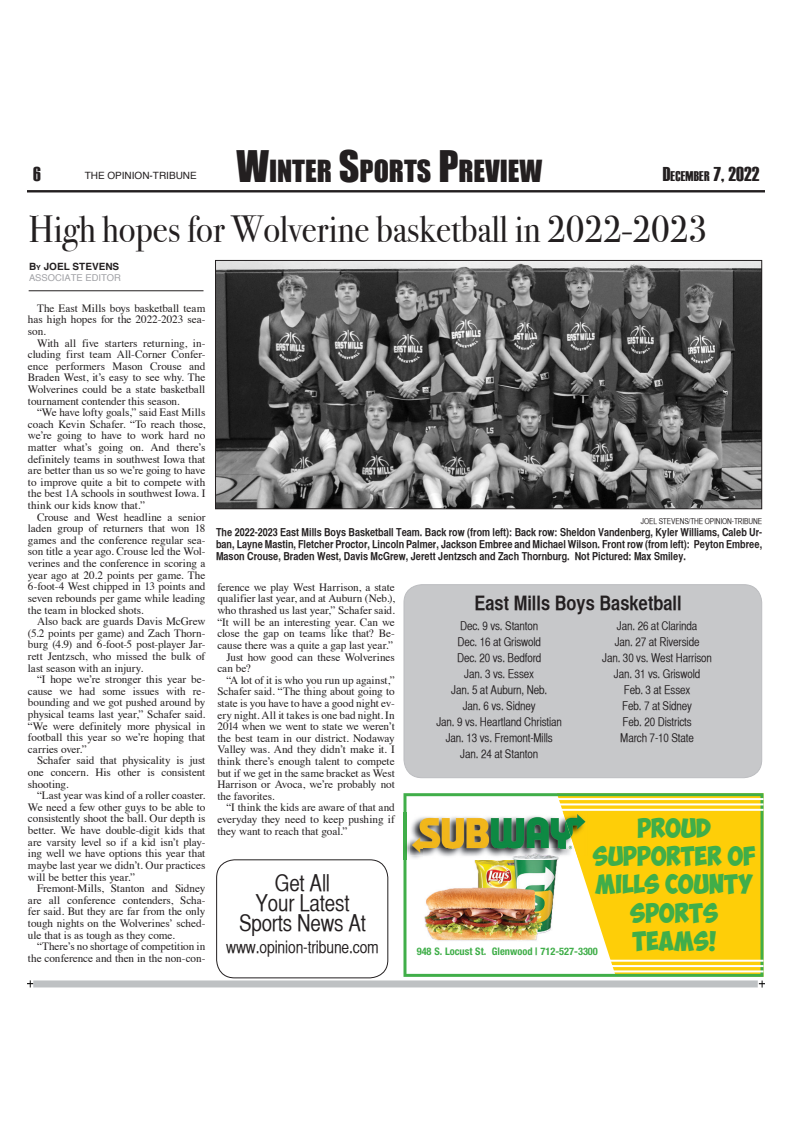
<style>
.page{position:relative;width:792px;height:1128px;background:#fff}
.page>*{position:absolute;margin:0;border:0;box-sizing:border-box;transform-origin:0 0}
.t1{font:37.8px "Bodoni Svty Two ITCTT";color:#231f20;scale:.93 1}
.t2{font:28px "Impact";color:#231f20}
.t3{font:23px/20px "Helvetica CY Plain";letter-spacing:-.01em;color:#231f20;text-align:center}
.t4{font:20px "Helvetica CY Bold";color:#231f20}
.t5{font:20px "Haettenschweiler";color:#231f20}
.t6{font:700 19.1px/28.2px "Obelix Pro";letter-spacing:.01em;color:#40ae49;text-align:center;scale:.89 1}
.t7{font:17px "Helvetica CY Plain";letter-spacing:-.01em;color:#231f20}
.t8{font:12px/16px "Helvetica CY Plain";letter-spacing:-.01em;color:#231f20;text-align:center}
.t9{font:11.2px/11.6px "Times";letter-spacing:-.005em;color:#231f20;text-align:justify}
.t10{font:11px/12px "Helvetica CY Bold";color:#231f20;text-align:justify}
.t11{font:700 condensed 10.4px "Helvetica Neue";color:#40ae49}
.t12{font:10px "Helvetica";color:#231f20}
.t13{font:700 10px "Helvetica";color:#231f20}
.t14{font:9.4px "Helvetica";color:#a0a1a5}
.t15{font:8px "Helvetica CY Plain";letter-spacing:-.01em;color:#231f20}
.s1{font-size:40px}
.s2{font-size:14px}
.s3{font-size:7px}
</style>
<div class="page">
<hr style="left:27px;top:190px;width:738px;height:2px;background:#231f20">
<hr style="left:29px;top:290px;width:175px;height:1px;background:#231f20">
<img style="left:217px;top:262px;width:543px;height:245px">
<div style="left:215px;top:260px;width:547px;height:249px;border:1px solid #231f20"></div>
<div style="left:404px;top:584px;width:358px;height:193px;background:#c7c8ca;border-radius:18px"></div>
<div style="left:403px;top:584px;width:359px;height:194px;border:1px solid #bcbdc0;border-radius:18px"></div>
<div style="left:216px;top:859px;width:172px;height:119px;border:1px solid #231f20;border-radius:18px"></div>
<svg style="left:403px;top:793px;width:360px;height:183px;fill:#fece08"></svg>
<hr style="left:557px;top:803px;width:206px;height:2px;background:#fff">
<hr style="left:554px;top:798px;width:209px;height:2px;background:#fff">
<hr style="left:561px;top:808px;width:203px;height:2px;background:#fff">
<hr style="left:609px;top:965px;width:155px;height:2px;background:#fff">
<hr style="left:605px;top:959px;width:159px;height:2px;background:#fff">
<hr style="left:612px;top:970px;width:152px;height:2px;background:#fff">
<img style="left:404px;top:812px;width:19px;height:47px">
<img style="left:560px;top:855px;width:17px;height:4px">
<svg style="left:577px;top:855px;width:9px;height:4px"></svg>
<img style="left:586px;top:812px;width:1px;height:43px">
<img style="left:410px;top:812px;width:153px;height:43px">
<img style="left:563px;top:812px;width:23px;height:43px">
<img style="left:423px;top:848px;width:137px;height:95px">
<div style="left:33px;top:980px;width:725px;height:7px;background:#bec1c3"></div>
<svg style="left:27px;top:980px;width:6px;height:7px"></svg>
<svg style="left:759px;top:980px;width:6px;height:7px"></svg>
<h3 class="t5" style="left:33px;top:163px;width:9px">6</h3>
<p class="t12" style="left:85px;top:168px;width:114px">THE OPINION-TRIBUNE</p>
<h2 class="t2" style="left:236px;top:149px;width:307px"><span class="s1">W</span>INTER <span class="s1">S</span>PORTS <span class="s1">P</span>REVIEW</h2>
<h3 class="t5" style="left:663px;top:163px;width:98px">D<span class="s2">ECEMBER</span> 7, 2022</h3>
<h1 class="t1" style="left:29px;top:198px;width:731px">High hopes for Wolverine basketball in 2022-2023</h1>
<p class="t13" style="left:29px;top:258px;width:92px">B<span class="s3">y</span> JOEL STEVENS</p>
<p class="t14" style="left:29px;top:271px;width:93px">ASSOCIATE EDITOR</p>
<p class="t9" style="left:28px;top:301px;width:179px;text-indent:9px">The East Mills boys basketball team has high hopes for the 2022-2023 sea&shy;son.</p>
<p class="t9" style="left:28px;top:336px;width:179px;text-indent:9px">With all five starters returning, in&shy;cluding first team All-Corner Confer&shy;ence performers Mason Crouse and Braden West, it’s easy to see why. The Wolverines could be a state basketball tournament contender this season.</p>
<p class="t9" style="left:28px;top:405px;width:179px;text-indent:9px">“We have lofty goals,” said East Mills coach Kevin Schafer. “To reach those, we’re going to have to work hard no matter what’s going on. And there’s definitely teams in southwest Iowa that are better than us so we’re going to have to improve quite a bit to compete with the best 1A schools in southwest Iowa. I think our kids know that.”</p>
<p class="t9" style="left:28px;top:510px;width:179px;text-indent:9px">Crouse and West headline a senior laden group of returners that won 18 games and the conference regular sea&shy;son title a year ago. Crouse led the Wol&shy;verines and the conference in scoring a year ago at 20.2 points per game. The 6-foot-4 West chipped in 13 points and seven rebounds per game while leading the team in blocked shots.</p>
<p class="t9" style="left:28px;top:614px;width:179px;text-indent:9px">Also back are guards Davis McGrew (5.2 points per game) and Zach Thorn&shy;burg (4.9) and 6-foot-5 post-player Jar&shy;rett Jentzsch, who missed the bulk of last season with an injury.</p>
<p class="t9" style="left:28px;top:672px;width:179px;text-indent:9px">“I hope we’re stronger this year be&shy;cause we had some issues with re&shy;bounding and we got pushed around by physical teams last year,” Schafer said. “We were definitely more physical in football this year so we’re hoping that carries over.”</p>
<p class="t9" style="left:28px;top:754px;width:179px;text-indent:9px">Schafer said that physicality is just one concern. His other is consistent shooting.</p>
<p class="t9" style="left:28px;top:788px;width:179px;text-indent:9px">“Last year was kind of a roller coaster.<br>We need a few other guys to be able to consistently shoot the ball. Our depth is better. We have double-digit kids that are varsity level so if a kid isn’t play&shy;ing well we have options this year that maybe last year we didn’t. Our practices will be better this year.”</p>
<p class="t9" style="left:28px;top:881px;width:179px;text-indent:9px">Fremont-Mills, Stanton and Sidney are all conference contenders, Scha&shy;fer said. But they are far from the only tough nights on the Wolverines’ sched&shy;ule that is as tough as they come.</p>
<p class="t9" style="left:28px;top:939px;width:179px;text-align:right">“There’s no shortage of competition in the conference and then in the non-con-</p>
<p class="t15" style="left:641px;top:517px;width:123px">JOEL STEVENS/THE OPINION-TRIBUNE</p>
<p class="t10" style="left:216px;top:526px;width:548px">The 2022-2023 East Mills Boys Basketball Team. Back row (from left): Back row: Sheldon Vandenberg, Kyler Williams, Caleb Ur&shy;ban, Layne Mastin, Fletcher Proctor, Lincoln Palmer, Jackson Embree and Michael Wilson. Front row (from left): Peyton Embree, Mason Crouse, Braden West, Davis McGrew, Jerett Jentzsch and Zach Thornburg. Not Pictured: Max Smiley.</p>
<p class="t9" style="left:217px;top:580px;width:179px">ference we play West Harrison, a state</p>
<p class="t9" style="left:217px;top:592px;width:179px">qualifier last year, and at Auburn (Neb.),</p>
<p class="t9" style="left:217px;top:603px;width:179px">who thrashed us last year,” Schafer said.</p>
<p class="t9" style="left:217px;top:615px;width:179px">“It will be an interesting year. Can we</p>
<p class="t9" style="left:217px;top:627px;width:179px">close the gap on teams like that? Be-</p>
<p class="t9" style="left:217px;top:638px;width:177px">cause there was a quite a gap last year.”</p>
<p class="t9" style="left:226px;top:650px;width:170px">Just how good can these Wolverines</p>
<p class="t9" style="left:217px;top:661px;width:35px">can be?</p>
<p class="t9" style="left:226px;top:673px;width:170px">“A lot of it is who you run up against,”</p>
<p class="t9" style="left:217px;top:685px;width:179px">Schafer said. “The thing about going to</p>
<p class="t9" style="left:217px;top:696px;width:179px">state is you have to have a good night ev-</p>
<p class="t9" style="left:217px;top:708px;width:179px">ery night. All it takes is one bad night. In</p>
<p class="t9" style="left:217px;top:719px;width:179px">2014 when we went to state we weren’t</p>
<p class="t9" style="left:217px;top:731px;width:179px">the best team in our district. Nodaway</p>
<p class="t9" style="left:217px;top:743px;width:179px">Valley was. And they didn’t make it. I</p>
<p class="t9" style="left:217px;top:754px;width:179px">think there’s enough talent to compete</p>
<p class="t9" style="left:217px;top:766px;width:179px">but if we get in the same bracket as West</p>
<p class="t9" style="left:217px;top:777px;width:179px">Harrison or Avoca, we’re probably not</p>
<p class="t9" style="left:217px;top:789px;width:59px">the favorites.</p>
<p class="t9" style="left:226px;top:801px;width:170px">“I think the kids are aware of that and</p>
<p class="t9" style="left:217px;top:812px;width:179px">everyday they need to keep pushing if</p>
<p class="t9" style="left:217px;top:824px;width:132px">they want to reach that goal.”</p>
<h3 class="t4" style="left:475px;top:591px;width:209px">East Mills Boys Basketball</h3>
<p class="t8" style="left:436px;top:618px;width:127px">Dec. 9 vs. Stanton<br>Dec. 16 at Griswold<br>Dec. 20 vs. Bedford<br>Jan. 3 vs. Essex<br>Jan. 5 at Auburn, Neb.<br>Jan. 6 vs. Sidney<br>Jan. 9 vs. Heartland Christian<br>Jan. 13 vs. Fremont-Mills<br>Jan. 24 at Stanton</p>
<p class="t8" style="left:602px;top:618px;width:111px">Jan. 26 at Clarinda<br>Jan. 27 at Riverside<br>Jan. 30 vs. West Harrison<br>Jan. 31 vs. Griswold<br>Feb. 3 at Essex<br>Feb. 7 at Sidney<br>Feb. 20 Districts<br>March 7-10 State</p>
<h3 class="t6" style="left:593px;top:817px;width:184px">PROUD<br>SUPPORTER OF<br>MILLS COUNTY<br>SPORTS<br>TEAMS!</h3>
<h3 class="t3" style="left:239px;top:873px;width:128px">Get All<br>Your Latest<br>Sports News At</h3>
<h3 class="t7" style="left:226px;top:937px;width:154px">www.opinion-tribune.com</h3>
<p class="t11" style="left:417px;top:945px;width:183px">948 S. Locust St. Glenwood | 712-527-3300</p>
</div>
